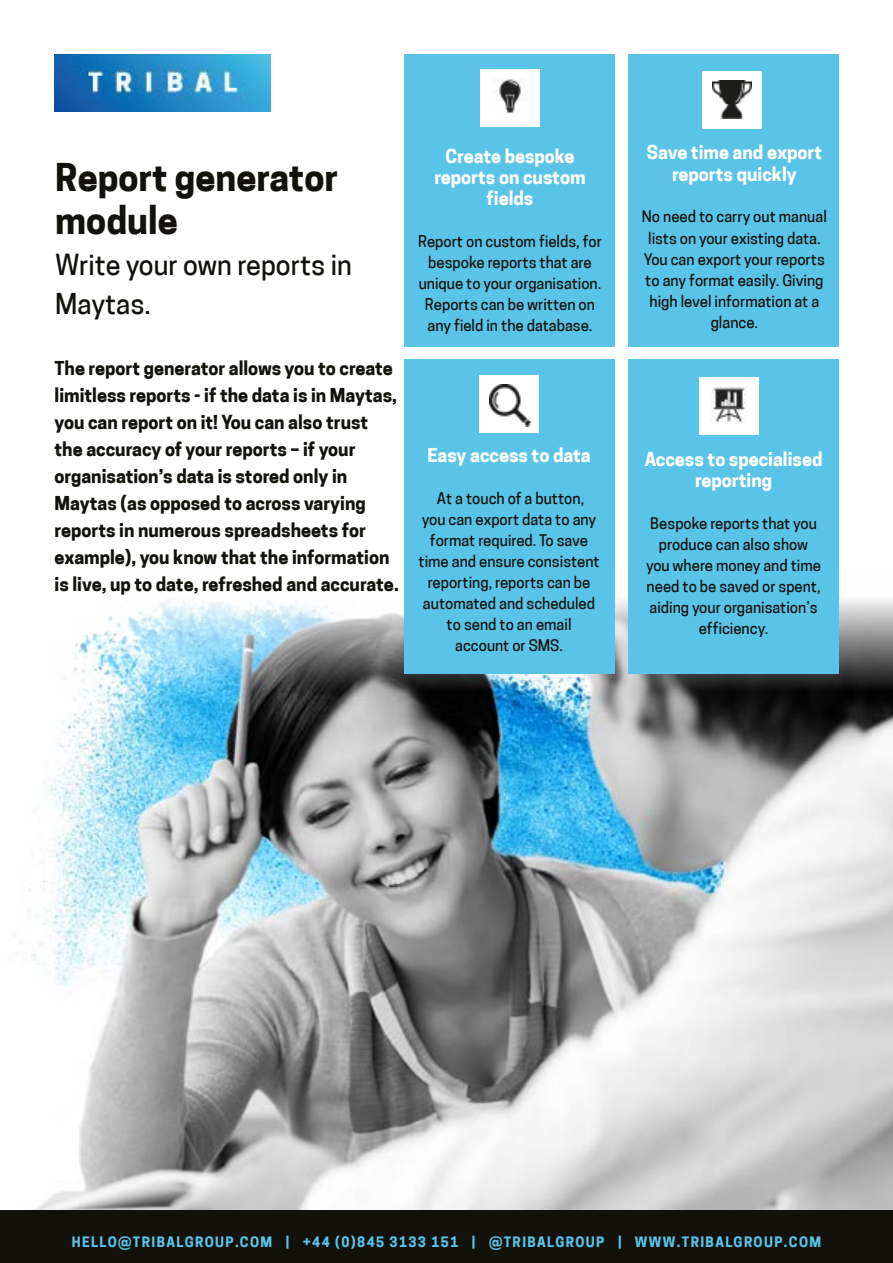
<style>
.page{position:relative;width:893px;height:1263px;background:#fff}
.page>*{position:absolute;margin:0;border:0;box-sizing:border-box;transform-origin:0 0}
.t1{font:700 36px/43.2px "Tribal Cooper Hewitt";color:#12110c}
.t2{font:27px/39px "Tribal Cooper Hewitt";color:#12110c}
.t3{font:700 18px/27px "Tribal Cooper Hewitt";color:#12110c}
.t4{font:700 18px/21px "Tribal Cooper Hewitt";color:#fff;text-align:center}
.t5{font:15px/21px "Tribal Cooper Hewitt";color:#12110c;text-align:center}
.t6{font:700 13.5px "Tribal Cooper Hewitt";letter-spacing:.1em;color:#59c4e8}
</style>
<div class="page">
<img style="left:29px;top:569px;width:864px;height:641px">
<div style="left:0;top:1210px;width:893px;height:53px;background:#12110c"></div>
<div style="left:405px;top:54px;width:210px;height:293px;background:#59c4e8"></div>
<div style="left:405px;top:360px;width:210px;height:314px;background:#59c4e8"></div>
<div style="left:628px;top:360px;width:211px;height:314px;background:#59c4e8"></div>
<div style="left:628px;top:54px;width:211px;height:293px;background:#59c4e8"></div>
<div style="left:480px;top:70px;width:59px;height:57px;background:#fff"></div>
<img style="left:494px;top:79px;width:34px;height:34px">
<div style="left:703px;top:71px;width:59px;height:57px;background:#fff"></div>
<div style="left:699px;top:377px;width:59px;height:58px;background:#fff"></div>
<img style="left:712px;top:81px;width:40px;height:37px">
<div style="left:479px;top:376px;width:60px;height:57px;background:#fff"></div>
<img style="left:489px;top:385px;width:42px;height:41px">
<img style="left:54px;top:54px;width:217px;height:58px">
<img style="left:711px;top:387px;width:36px;height:36px">
<h1 class="t1" style="left:55px;top:156px;width:284px">Report generator module</h1>
<h2 class="t2" style="left:55px;top:245px;width:298px">Write your own reports in<br>Maytas.</h2>
<p class="t3" style="left:55px;top:355px;width:346px">The report generator allows you to create limitless reports - if the data is in Maytas, you can report on it! You can also trust the accuracy of your reports – if your organisation’s data is stored only in Maytas (as opposed to across varying reports in numerous spreadsheets for example), you know that the information is live, up to date, refreshed and accurate.</p>
<p class="t4" style="left:434px;top:145px;width:153px">Create bespoke reports on custom fields</p>
<p class="t5" style="left:418px;top:231px;width:185px">Report on custom fields, for bespoke reports that are unique to your organisation.<br>Reports can be written on any field in the database.</p>
<p class="t4" style="left:427px;top:445px;width:165px">Easy access to data</p>
<p class="t5" style="left:419px;top:488px;width:183px">At a touch of a button,<br>you can export data to any format required. To save time and ensure consistent reporting, reports can be automated and scheduled to send to an email account or SMS.</p>
<p class="t4" style="left:647px;top:142px;width:177px">Save time and export reports quickly</p>
<p class="t5" style="left:642px;top:206px;width:186px">No need to carry out manual lists on your existing data.<br>You can export your reports to any format easily. Giving high level information at a glance.</p>
<p class="t4" style="left:645px;top:448px;width:179px">Access to specialised reporting</p>
<p class="t5" style="left:646px;top:513px;width:176px">Bespoke reports that you produce can also show you where money and time need to be saved or spent, aiding your organisation’s efficiency.</p>
<p class="t6" style="left:72px;top:1234px;width:751px">HELLO@TRIBALGROUP.COM | +44 (0)845 3133 151 | @TRIBALGROUP | WWW.TRIBALGROUP.COM</p>
</div>
